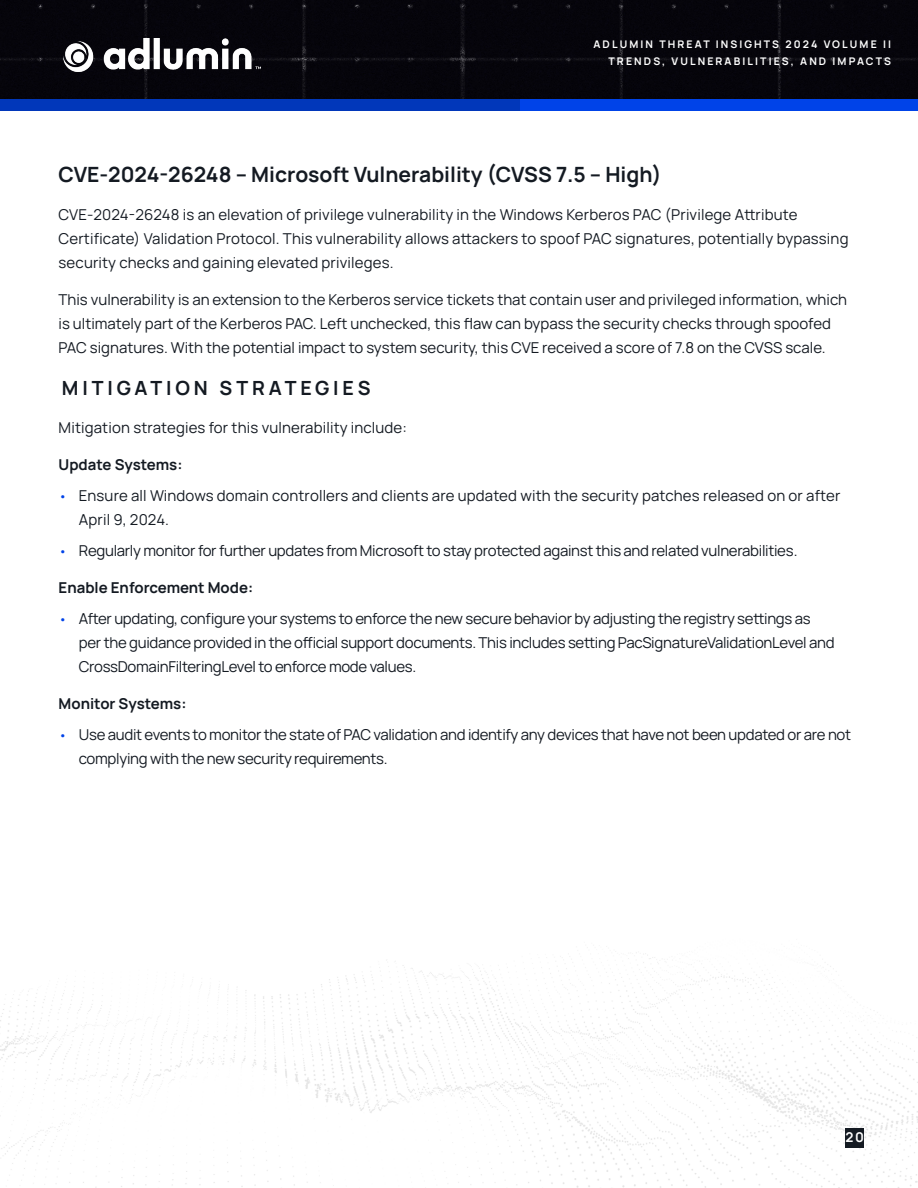
<style>
.page{position:relative;width:918px;height:1188px;background:#fff}
.page>*{position:absolute;margin:0;border:0;box-sizing:border-box;transform-origin:0 0}
.t1{font:700 21px "Manrope";color:#141a22}
.t2{font:700 19.5px "Manrope";letter-spacing:.2em;color:#141a22}
.t3{font:15px/24px "Manrope";letter-spacing:-.01em;color:#141a22}
.t4{font:15px/24px "Manrope";letter-spacing:.01em;color:#141a22}
.t5{font:700 15px "Manrope";color:#141a22}
.t6{font:700 13.5px "Manrope";color:#fff}
.t7{font:700 10.5px/16.5px "Manrope";letter-spacing:.2em;color:#fff;text-align:right}
.s1{font-size:13.5px;color:#0043e8}
</style>
<div class="page">
<div style="left:0;top:62px;width:770px;height:49px;background:#0137ba"></div>
<div style="left:520px;top:62px;width:398px;height:49px;background:#0043e8"></div>
<div style="left:0;top:0;width:918px;height:99px;background:#06050b"></div>
<img style="left:63px;top:38px;width:197px;height:33px">
<img style="left:0;top:952px;width:918px;height:236px">
<div style="left:846px;top:1128px;width:18px;height:20px;background:#141a22"></div>
<p class="t7" style="left:594px;top:36px;width:299px">ADLUMIN THREAT INSIGHTS 2024 VOLUME II<br>TRENDS, VULNERABILITIES, AND IMPACTS</p>
<h1 class="t1" style="left:59px;top:160px;width:605px">CVE-2024-26248 – Microsoft Vulnerability (CVSS 7.5 – High)</h1>
<p class="t4" style="left:59px;top:202px;width:791px">CVE-2024-26248 is an elevation of privilege vulnerability in the Windows Kerberos PAC (Privilege Attribute<br>Certificate) Validation Protocol. This vulnerability allows attackers to spoof PAC signatures, potentially bypassing security checks and gaining elevated privileges.</p>
<p class="t3" style="left:59px;top:287px;width:790px">This vulnerability is an extension to the Kerberos service tickets that contain user and privileged information, which is ultimately part of the Kerberos PAC. Left unchecked, this flaw can bypass the security checks through spoofed<br>PAC signatures. With the potential impact to system security, this CVE received a score of 7.8 on the CVSS scale.</p>
<h2 class="t2" style="left:62px;top:374px;width:310px">MITIGATION STRATEGIES</h2>
<p class="t4" style="left:59px;top:415px;width:350px">Mitigation strategies for this vulnerability include:</p>
<p class="t5" style="left:59px;top:454px;width:125px">Update Systems:</p>
<p class="t4" style="left:79px;top:483px;width:763px;text-indent:-20px"><span class="s1">•</span> Ensure all Windows domain controllers and clients are updated with the security patches released on or after<br>April 9, 2024.</p>
<p class="t3" style="left:59px;top:538px;width:740px"><span class="s1">•</span> Regularly monitor for further updates from Microsoft to stay protected against this and related vulnerabilities.</p>
<p class="t5" style="left:59px;top:577px;width:196px">Enable Enforcement Mode:</p>
<p class="t3" style="left:79px;top:606px;width:757px;text-indent:-20px"><span class="s1">•</span> After updating, configure your systems to enforce the new secure behavior by adjusting the registry settings as per the guidance provided in the official support documents. This includes setting PacSignatureValidationLevel and<br>CrossDomainFilteringLevel to enforce mode values.</p>
<p class="t5" style="left:59px;top:693px;width:129px">Monitor Systems:</p>
<p class="t3" style="left:79px;top:722px;width:774px;text-indent:-20px"><span class="s1">•</span> Use audit events to monitor the state of PAC validation and identify any devices that have not been updated or are not complying with the new security requirements.</p>
<p class="t6" style="left:846px;top:1128px;width:20px">20</p>
</div>
